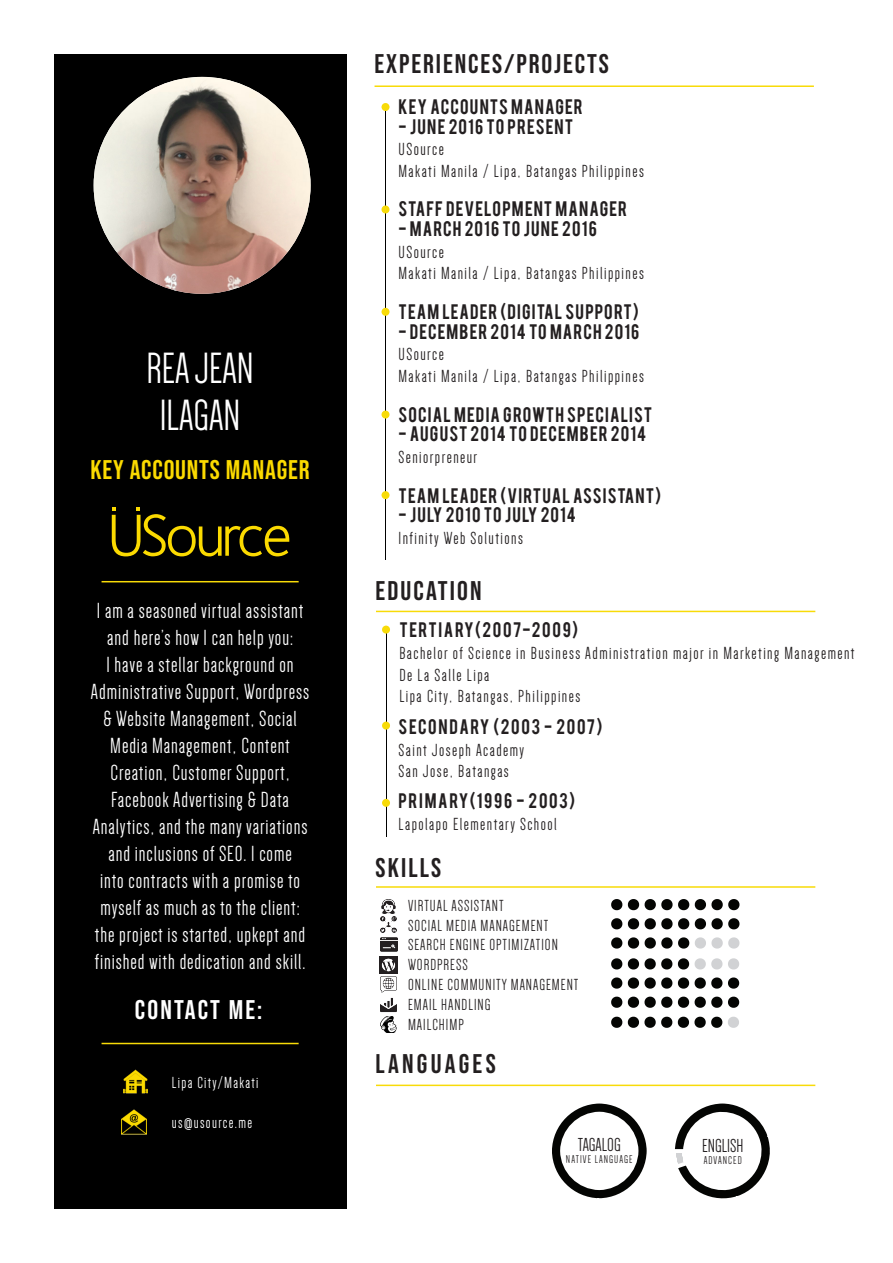
<style>
.page{position:relative;width:893px;height:1263px;background:#fff}
.page>*{position:absolute;margin:0;border:0;box-sizing:border-box;transform-origin:0 0}
.t1{font:58.5px "Homizio Nova";color:#fbda00}
.t2{font:45px "Dense";color:#fff}
.t3{font:27px "Bebas Neue";letter-spacing:.08em;color:#231f20}
.t4{font:27px "Bebas Neue";letter-spacing:.03em;color:#fbda00}
.t5{font:27px "Bebas Neue";letter-spacing:.08em;color:#fff}
.t6{font:27px "Bebas Neue";letter-spacing:.12em;color:#231f20}
.t7{font:22.5px/27px "Dense";letter-spacing:.04em;color:#fff;text-align:center}
.t8{font:19.35px "Dense";color:#231f20}
.t9{font:18px/21.6px "Dense";letter-spacing:.08em;color:#231f20}
.t10{font:16.5px "Bebas";letter-spacing:.07em;color:#231f20}
.t11{font:16.5px "Dense";letter-spacing:.06em;color:#231f20}
.t12{font:16.5px "Bebas";letter-spacing:.1em;color:#231f20}
.t13{font:16.5px "Dense";letter-spacing:.08em;color:#fff}
.t14{font:11.55px "Dense";letter-spacing:.09em;color:#231f20}
</style>
<div class="page">
<div style="left:54px;top:54px;width:292px;height:1155px;background:#000"></div>
<hr style="left:376px;top:1084px;width:439px;height:2px;background:#f8db08">
<hr style="left:375px;top:85px;width:439px;height:2px;background:#f8db08">
<hr style="left:376px;top:611px;width:439px;height:1px;background:#f8db08">
<hr style="left:376px;top:886px;width:439px;height:2px;background:#f8db08">
<img style="left:94px;top:77px;width:217px;height:217px;border-radius:108px">
<hr style="left:102px;top:1043px;width:197px;height:1px;background:#f8db08">
<hr style="left:102px;top:581px;width:197px;height:1px;background:#f8db08">
<img style="left:124px;top:1069px;width:24px;height:24px">
<img style="left:122px;top:1109px;width:24px;height:25px">
<svg style="left:652px;top:937px;width:37px;height:11px"></svg>
<svg style="left:695px;top:937px;width:44px;height:11px"></svg>
<svg style="left:652px;top:899px;width:37px;height:11px"></svg>
<svg style="left:695px;top:899px;width:44px;height:11px"></svg>
<svg style="left:652px;top:918px;width:37px;height:11px"></svg>
<svg style="left:695px;top:918px;width:44px;height:11px"></svg>
<svg style="left:652px;top:958px;width:20px;height:11px"></svg>
<svg style="left:678px;top:958px;width:11px;height:11px"></svg>
<svg style="left:695px;top:958px;width:27px;height:11px"></svg>
<svg style="left:728px;top:958px;width:11px;height:11px"></svg>
<svg style="left:652px;top:977px;width:20px;height:12px"></svg>
<svg style="left:678px;top:977px;width:11px;height:12px"></svg>
<svg style="left:695px;top:977px;width:27px;height:12px"></svg>
<svg style="left:728px;top:977px;width:11px;height:12px"></svg>
<svg style="left:652px;top:997px;width:20px;height:11px"></svg>
<svg style="left:678px;top:997px;width:11px;height:11px"></svg>
<svg style="left:695px;top:997px;width:27px;height:11px"></svg>
<svg style="left:728px;top:997px;width:11px;height:11px"></svg>
<svg style="left:652px;top:1017px;width:20px;height:11px"></svg>
<svg style="left:678px;top:1017px;width:44px;height:11px"></svg>
<svg style="left:728px;top:1017px;width:11px;height:11px"></svg>
<svg style="left:546px;top:886px;width:106px;height:313px"></svg>
<hr style="left:385px;top:104px;width:1px;height:456px;background:#000">
<div style="left:381px;top:103px;width:8px;height:8px;background:#f8db08;border-radius:50%"></div>
<div style="left:381px;top:205px;width:8px;height:8px;background:#f8db08;border-radius:50%"></div>
<div style="left:381px;top:308px;width:8px;height:8px;background:#f8db08;border-radius:50%"></div>
<div style="left:381px;top:411px;width:8px;height:8px;background:#f8db08;border-radius:50%"></div>
<div style="left:381px;top:491px;width:8px;height:8px;background:#f8db08;border-radius:50%"></div>
<hr style="left:386px;top:626px;width:1px;height:210px;background:#000">
<div style="left:382px;top:626px;width:8px;height:8px;background:#f8db08;border-radius:50%"></div>
<div style="left:382px;top:722px;width:8px;height:8px;background:#f8db08;border-radius:50%"></div>
<div style="left:382px;top:799px;width:8px;height:8px;background:#f8db08;border-radius:50%"></div>
<svg style="left:112px;top:507px;width:4px;height:4px"></svg>
<svg style="left:136px;top:507px;width:4px;height:4px"></svg>
<svg style="left:675px;top:1103px;width:95px;height:96px"></svg>
<img style="left:381px;top:937px;width:16px;height:15px">
<img style="left:380px;top:956px;width:17px;height:17px">
<img style="left:382px;top:899px;width:14px;height:14px">
<img style="left:381px;top:917px;width:16px;height:15px">
<img style="left:380px;top:977px;width:16px;height:16px">
<img style="left:380px;top:997px;width:16px;height:16px">
<img style="left:381px;top:1017px;width:15px;height:16px">
<p class="t2" style="left:146px;top:346px;width:109px">REA JEAN</p>
<p class="t2" style="left:160px;top:393px;width:82px">ILAGAN</p>
<p class="t4" style="left:91px;top:455px;width:221px">KEY ACCOUNTS MANAGER</p>
<p class="t1" style="left:110px;top:501px;width:182px">USource</p>
<p class="t7" style="left:91px;top:597px;width:220px">I am a seasoned virtual assistant and here’s how I can help you:<br>I have a stellar background on<br>Administrative Support, Wordpress &amp; Website Management, Social<br>Media Management, Content<br>Creation, Customer Support,<br>Facebook Advertising &amp; Data<br>Analytics, and the many variations and inclusions of SEO. I come<br>into contracts with a promise to myself as much as to the client: the project is started, upkept and finished with dedication and skill.</p>
<p class="t5" style="left:135px;top:995px;width:129px">CONTACT ME:</p>
<p class="t13" style="left:172px;top:1075px;width:88px">Lipa City/Makati</p>
<p class="t13" style="left:172px;top:1114px;width:82px">us@usource.me</p>
<p class="t3" style="left:375px;top:48px;width:236px">EXPERIENCES/PROJECTS</p>
<p class="t10" style="left:399px;top:94px;width:186px">KEY ACCOUNTS MANAGER</p>
<p class="t10" style="left:399px;top:114px;width:176px">- JUNE 2016 TO PRESENT</p>
<p class="t9" style="left:399px;top:139px;width:247px">USource<br>Makati Manila / Lipa, Batangas Philippines</p>
<p class="t10" style="left:399px;top:197px;width:230px">STAFF DEVELOPMENT MANAGER</p>
<p class="t10" style="left:399px;top:217px;width:200px">- MARCH 2016 TO JUNE 2016</p>
<p class="t9" style="left:399px;top:241px;width:247px">USource<br>Makati Manila / Lipa, Batangas Philippines</p>
<p class="t10" style="left:399px;top:300px;width:242px">TEAM LEADER (DIGITAL SUPPORT)</p>
<p class="t10" style="left:399px;top:319px;width:242px">- DECEMBER 2014 TO MARCH 2016</p>
<p class="t9" style="left:399px;top:344px;width:247px">USource<br>Makati Manila / Lipa, Batangas Philippines</p>
<p class="t10" style="left:399px;top:402px;width:255px">SOCIAL MEDIA GROWTH SPECIALIST</p>
<p class="t10" style="left:399px;top:422px;width:249px">- AUGUST 2014 TO DECEMBER 2014</p>
<p class="t9" style="left:399px;top:446px;width:80px">Seniorpreneur</p>
<p class="t10" style="left:399px;top:483px;width:264px">TEAM LEADER (VIRTUAL ASSISTANT)</p>
<p class="t10" style="left:399px;top:503px;width:179px">- JULY 2010 TO JULY 2014</p>
<p class="t9" style="left:399px;top:527px;width:126px">Infinity Web Solutions</p>
<p class="t3" style="left:375px;top:575px;width:108px">EDUCATION</p>
<p class="t12" style="left:399px;top:618px;width:180px">TERTIARY(2007-2009)</p>
<p class="t9" style="left:399px;top:642px;width:457px">Bachelor of Science in Business Administration major in Marketing Management</p>
<p class="t9" style="left:399px;top:664px;width:91px">De La Salle Lipa</p>
<p class="t9" style="left:399px;top:685px;width:182px">Lipa City, Batangas, Philippines</p>
<p class="t12" style="left:399px;top:715px;width:205px">SECONDARY (2003 - 2007)</p>
<p class="t9" style="left:399px;top:739px;width:127px">Saint Joseph Academy</p>
<p class="t9" style="left:399px;top:761px;width:112px">San Jose, Batangas</p>
<p class="t12" style="left:399px;top:789px;width:178px">PRIMARY(1996 - 2003)</p>
<p class="t9" style="left:399px;top:813px;width:160px">Lapolapo Elementary School</p>
<p class="t3" style="left:375px;top:852px;width:67px">SKILLS</p>
<p class="t11" style="left:408px;top:897px;width:97px">VIRTUAL ASSISTANT</p>
<p class="t11" style="left:408px;top:917px;width:142px">SOCIAL MEDIA MANAGEMENT</p>
<p class="t11" style="left:408px;top:937px;width:151px">SEARCH ENGINE OPTIMIZATION</p>
<p class="t11" style="left:408px;top:957px;width:61px">WORDPRESS</p>
<p class="t11" style="left:408px;top:976px;width:172px">ONLINE COMMUNITY MANAGEMENT</p>
<p class="t11" style="left:408px;top:996px;width:84px">EMAIL HANDLING</p>
<p class="t11" style="left:408px;top:1016px;width:57px">MAILCHIMP</p>
<p class="t6" style="left:375px;top:1048px;width:122px">LANGUAGES</p>
<p class="t8" style="left:578px;top:1135px;width:44px">TAGALOG</p>
<p class="t14" style="left:566px;top:1153px;width:68px">NATIVE LANGUAGE</p>
<p class="t8" style="left:702px;top:1136px;width:43px">ENGLISH</p>
<p class="t14" style="left:704px;top:1154px;width:40px">ADVANCED</p>
</div>
